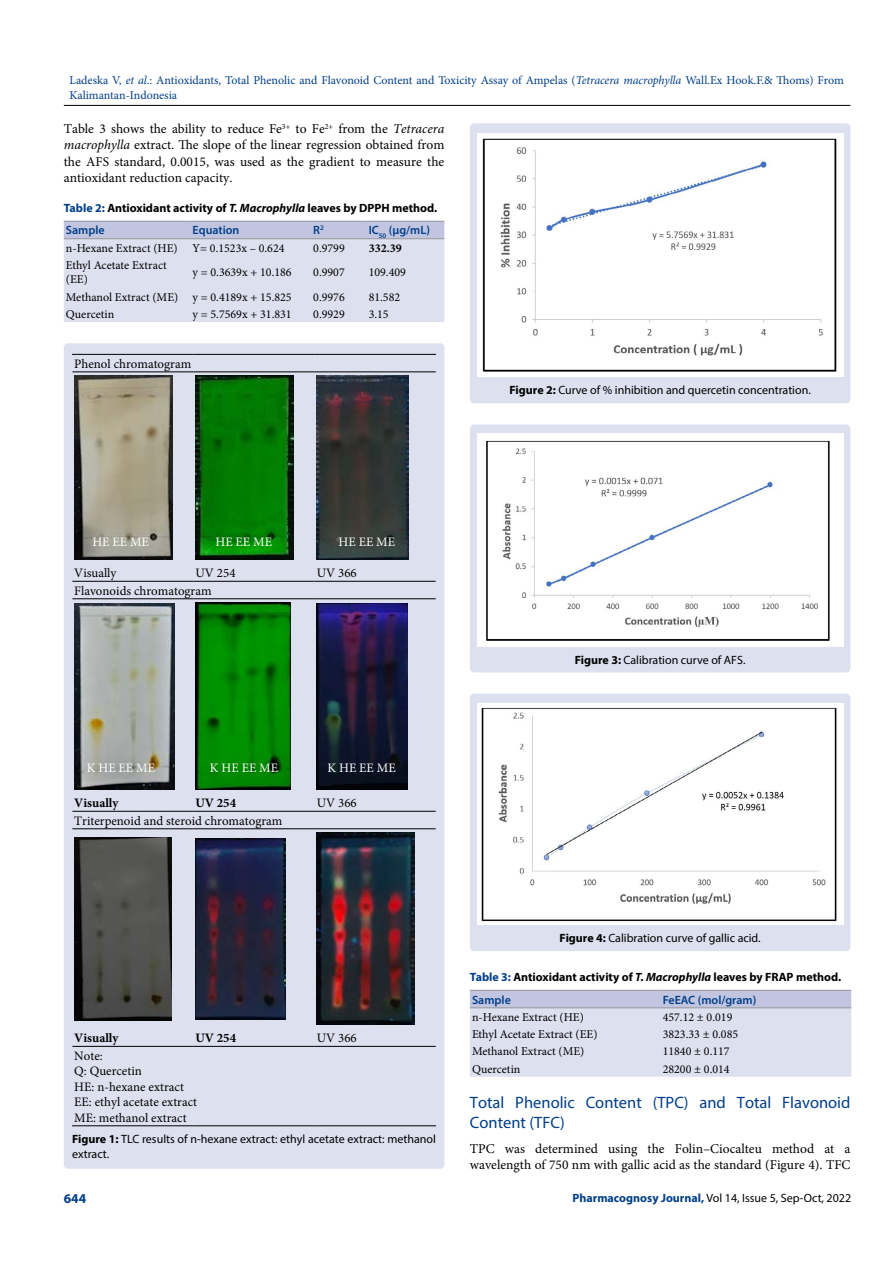
<style>
.page{position:relative;width:893px;height:1263px;background:#fff}
.page>*{position:absolute;margin:0;border:0;box-sizing:border-box;transform-origin:0 0}
.t1{font:16.5px/19.8px "Myriad Pro";color:#003e88}
.t2{font:13.5px/16.2px "Minion Pro";color:#000;text-align:justify}
.t3{font:700 13.5px "Myriad Pro";color:#003e88}
.t4{font:12.9px/15.5px "Minion Pro";color:#000}
.t5{font:12.9px "Minion Pro";color:#fff}
.t6{font:700 12.9px "Minion Pro";color:#000}
.t7{font:12px/14.4px "Minion Pro";color:#000}
.t8{font:12px/14.4px "Myriad Pro";color:#000}
.t9{font:12px/14.4px "Minion Pro";letter-spacing:-.005em;color:#003e88}
.t10{font:700 12px "Myriad Pro";color:#000}
.t11{font:600 12px "Myriad Pro";color:#003e88}
.t12{font:700 12px "Minion Pro";color:#000}
.s1{font-style:italic}
.s2{color:#003e88}
.s3{font-weight:700}
.s4{font-weight:700;color:#003e88}
</style>
<div class="page">
<hr style="left:64px;top:105px;width:786px;height:1px;background:#000">
<div style="left:64px;top:343px;width:380px;height:826px;background:#dde0ef;border-radius:4px"></div>
<hr style="left:72px;top:371px;width:121px;height:1px;background:#000">
<hr style="left:193px;top:371px;width:122px;height:1px;background:#000">
<hr style="left:315px;top:371px;width:121px;height:1px;background:#000">
<hr style="left:72px;top:581px;width:121px;height:1px;background:#000">
<hr style="left:193px;top:581px;width:122px;height:1px;background:#000">
<hr style="left:315px;top:581px;width:121px;height:1px;background:#000">
<hr style="left:72px;top:598px;width:121px;height:1px;background:#000">
<hr style="left:193px;top:598px;width:122px;height:1px;background:#000">
<hr style="left:315px;top:598px;width:121px;height:1px;background:#000">
<hr style="left:72px;top:811px;width:121px;height:1px;background:#000">
<hr style="left:193px;top:811px;width:122px;height:1px;background:#000">
<hr style="left:315px;top:811px;width:121px;height:1px;background:#000">
<hr style="left:72px;top:828px;width:121px;height:1px;background:#000">
<hr style="left:193px;top:828px;width:122px;height:1px;background:#000">
<hr style="left:315px;top:828px;width:121px;height:1px;background:#000">
<hr style="left:72px;top:1046px;width:121px;height:1px;background:#000">
<hr style="left:193px;top:1046px;width:122px;height:1px;background:#000">
<hr style="left:315px;top:1046px;width:121px;height:1px;background:#000">
<hr style="left:72px;top:354px;width:121px;height:1px;background:#000">
<hr style="left:193px;top:354px;width:122px;height:1px;background:#000">
<hr style="left:315px;top:354px;width:121px;height:1px;background:#000">
<hr style="left:72px;top:1125px;width:121px;height:1px;background:#000">
<hr style="left:193px;top:1125px;width:122px;height:1px;background:#000">
<hr style="left:315px;top:1125px;width:121px;height:1px;background:#000">
<img style="left:74px;top:376px;width:98px;height:184px">
<img style="left:195px;top:376px;width:99px;height:184px">
<img style="left:317px;top:376px;width:92px;height:184px">
<img style="left:74px;top:603px;width:100px;height:186px">
<img style="left:195px;top:603px;width:95px;height:187px">
<img style="left:317px;top:603px;width:90px;height:186px">
<img style="left:74px;top:837px;width:97px;height:183px">
<img style="left:195px;top:838px;width:90px;height:181px">
<img style="left:317px;top:833px;width:98px;height:192px">
<div style="left:470px;top:123px;width:380px;height:280px;background:#dde0ef;border-radius:4px"></div>
<img style="left:477px;top:133px;width:366px;height:243px">
<div style="left:470px;top:424px;width:380px;height:248px;background:#dde0ef;border-radius:4px"></div>
<img style="left:477px;top:433px;width:366px;height:213px">
<div style="left:470px;top:694px;width:380px;height:257px;background:#dde0ef;border-radius:4px"></div>
<img style="left:477px;top:703px;width:366px;height:221px">
<svg style="left:64px;top:222px;width:380px;height:100px;background:#d8dbec"></svg>
<hr style="left:64px;top:221px;width:126px;height:1px;background:#939598">
<hr style="left:190px;top:221px;width:121px;height:1px;background:#939598">
<hr style="left:311px;top:221px;width:56px;height:1px;background:#939598">
<hr style="left:367px;top:221px;width:77px;height:1px;background:#939598">
<hr style="left:64px;top:238px;width:126px;height:1px;background:#939598">
<hr style="left:190px;top:238px;width:121px;height:1px;background:#939598">
<hr style="left:311px;top:238px;width:56px;height:1px;background:#939598">
<hr style="left:367px;top:238px;width:77px;height:1px;background:#939598">
<svg style="left:470px;top:991px;width:381px;height:86px;background:#d7daeb"></svg>
<hr style="left:470px;top:990px;width:191px;height:1px;background:#939598">
<hr style="left:661px;top:990px;width:190px;height:1px;background:#939598">
<hr style="left:470px;top:1007px;width:191px;height:1px;background:#939598">
<hr style="left:661px;top:1007px;width:190px;height:1px;background:#939598">
<p class="t9" style="left:69px;top:73px;width:776px">Ladeska V, <span class="s1">et al</span>.: Antioxidants, Total Phenolic and Flavonoid Content and Toxicity Assay of Ampelas (<span class="s1">Tetracera macrophylla</span> Wall.Ex Hook.F.&amp; Thoms) From<br>Kalimantan-Indonesia</p>
<p class="t2" style="left:64px;top:121px;width:382px">Table 3 shows the ability to reduce Fe<sup>3+</sup> to Fe<sup>2+</sup> from the <span class="s1">Tetracera macrophylla</span> extract. The slope of the linear regression obtained from the AFS standard, 0.0015, was used as the gradient to measure the antioxidant reduction capacity.</p>
<p class="t10" style="left:64px;top:200px;width:375px"><span class="s2">Table 2:</span> Antioxidant activity of <span class="s1">T. Macrophylla</span> leaves by DPPH method.</p>
<p class="t11" style="left:66px;top:223px;width:40px">Sample</p>
<p class="t11" style="left:193px;top:223px;width:48px">Equation</p>
<p class="t11" style="left:313px;top:223px;width:12px">R<sup>2</sup></p>
<p class="t11" style="left:369px;top:223px;width:63px">IC<sub>50</sub> (µg/mL)</p>
<p class="t7" style="left:66px;top:241px;width:220px">n-Hexane Extract (HE) Y= 0.1523x – 0.624</p>
<p class="t7" style="left:313px;top:241px;width:33px">0.9799</p>
<p class="t12" style="left:369px;top:239px;width:35px">332.39</p>
<p class="t7" style="left:66px;top:258px;width:102px">Ethyl Acetate Extract (EE)</p>
<p class="t7" style="left:193px;top:265px;width:101px">y = 0.3639x + 10.186</p>
<p class="t7" style="left:313px;top:265px;width:33px">0.9907</p>
<p class="t7" style="left:369px;top:265px;width:39px">109.409</p>
<p class="t7" style="left:66px;top:290px;width:227px">Methanol Extract (ME) y = 0.4189x + 15.825</p>
<p class="t7" style="left:313px;top:290px;width:33px">0.9976</p>
<p class="t7" style="left:369px;top:290px;width:33px">81.582</p>
<p class="t7" style="left:66px;top:307px;width:50px">Quercetin</p>
<p class="t7" style="left:193px;top:307px;width:101px">y = 5.7569x + 31.831</p>
<p class="t7" style="left:313px;top:307px;width:33px">0.9929</p>
<p class="t7" style="left:369px;top:307px;width:22px">3.15</p>
<p class="t4" style="left:74px;top:356px;width:118px">Phenol chromatogram</p>
<p class="t8" style="left:509px;top:382px;width:303px"><span class="s3">Figure 2:</span> Curve of % inhibition and quercetin concentration.</p>
<p class="t5" style="left:92px;top:533px;width:58px">HE EE ME</p>
<p class="t5" style="left:215px;top:533px;width:58px">HE EE ME</p>
<p class="t5" style="left:339px;top:533px;width:58px">HE EE ME</p>
<p class="t4" style="left:74px;top:565px;width:44px">Visually</p>
<p class="t4" style="left:195px;top:565px;width:42px">UV 254</p>
<p class="t4" style="left:317px;top:565px;width:42px">UV 366</p>
<p class="t4" style="left:74px;top:583px;width:139px">Flavonoids chromatogram</p>
<p class="t5" style="left:87px;top:760px;width:70px">K HE EE ME</p>
<p class="t5" style="left:210px;top:760px;width:70px">K HE EE ME</p>
<p class="t5" style="left:328px;top:760px;width:70px">K HE EE ME</p>
<p class="t6" style="left:74px;top:794px;width:46px">Visually</p>
<p class="t6" style="left:195px;top:794px;width:42px">UV 254</p>
<p class="t4" style="left:317px;top:795px;width:42px">UV 366</p>
<p class="t4" style="left:74px;top:813px;width:210px">Triterpenoid and steroid chromatogram</p>
<p class="t8" style="left:575px;top:652px;width:172px"><span class="s3">Figure 3:</span> Calibration curve of AFS.</p>
<p class="t6" style="left:74px;top:1029px;width:46px">Visually</p>
<p class="t6" style="left:195px;top:1029px;width:42px">UV 254</p>
<p class="t4" style="left:317px;top:1030px;width:42px">UV 366</p>
<p class="t4" style="left:74px;top:1048px;width:124px">Note:<br>Q: Quercetin<br>HE: n-hexane extract<br>EE: ethyl acetate extract<br>ME: methanol extract</p>
<p class="t8" style="left:72px;top:1132px;width:365px"><span class="s3">Figure 1:</span> TLC results of n-hexane extract: ethyl acetate extract: methanol extract.</p>
<p class="t8" style="left:560px;top:930px;width:203px"><span class="s3">Figure 4:</span> Calibration curve of gallic acid.</p>
<p class="t10" style="left:470px;top:969px;width:373px"><span class="s2">Table 3:</span> Antioxidant activity of <span class="s1">T. Macrophylla</span> leaves by FRAP method.</p>
<p class="t11" style="left:472px;top:992px;width:40px">Sample</p>
<p class="t11" style="left:663px;top:992px;width:95px">FeEAC (mol/gram)</p>
<p class="t7" style="left:472px;top:1010px;width:113px">n-Hexane Extract (HE)</p>
<p class="t7" style="left:663px;top:1010px;width:71px">457.12 ± 0.019</p>
<p class="t7" style="left:472px;top:1027px;width:127px">Ethyl Acetate Extract (EE)</p>
<p class="t7" style="left:663px;top:1027px;width:77px">3823.33 ± 0.085</p>
<p class="t7" style="left:472px;top:1044px;width:114px">Methanol Extract (ME)</p>
<p class="t7" style="left:663px;top:1044px;width:68px">11840 ± 0.117</p>
<p class="t7" style="left:472px;top:1061px;width:50px">Quercetin</p>
<p class="t7" style="left:663px;top:1061px;width:68px">28200 ± 0.014</p>
<p class="t1" style="left:470px;top:1092px;width:382px">Total Phenolic Content (TPC) and Total Flavonoid<br>Content (TFC)</p>
<p class="t2" style="left:470px;top:1140px;width:382px">TPC was determined using the Folin–Ciocalteu method at a wavelength of 750 nm with gallic acid as the standard (Figure 4). TFC</p>
<p class="t3" style="left:64px;top:1189px;width:24px">644</p>
<p class="t8" style="left:572px;top:1190px;width:280px"><span class="s4">Pharmacognosy Journal,</span> Vol 14, Issue 5, Sep-Oct, 2022</p>
</div>
